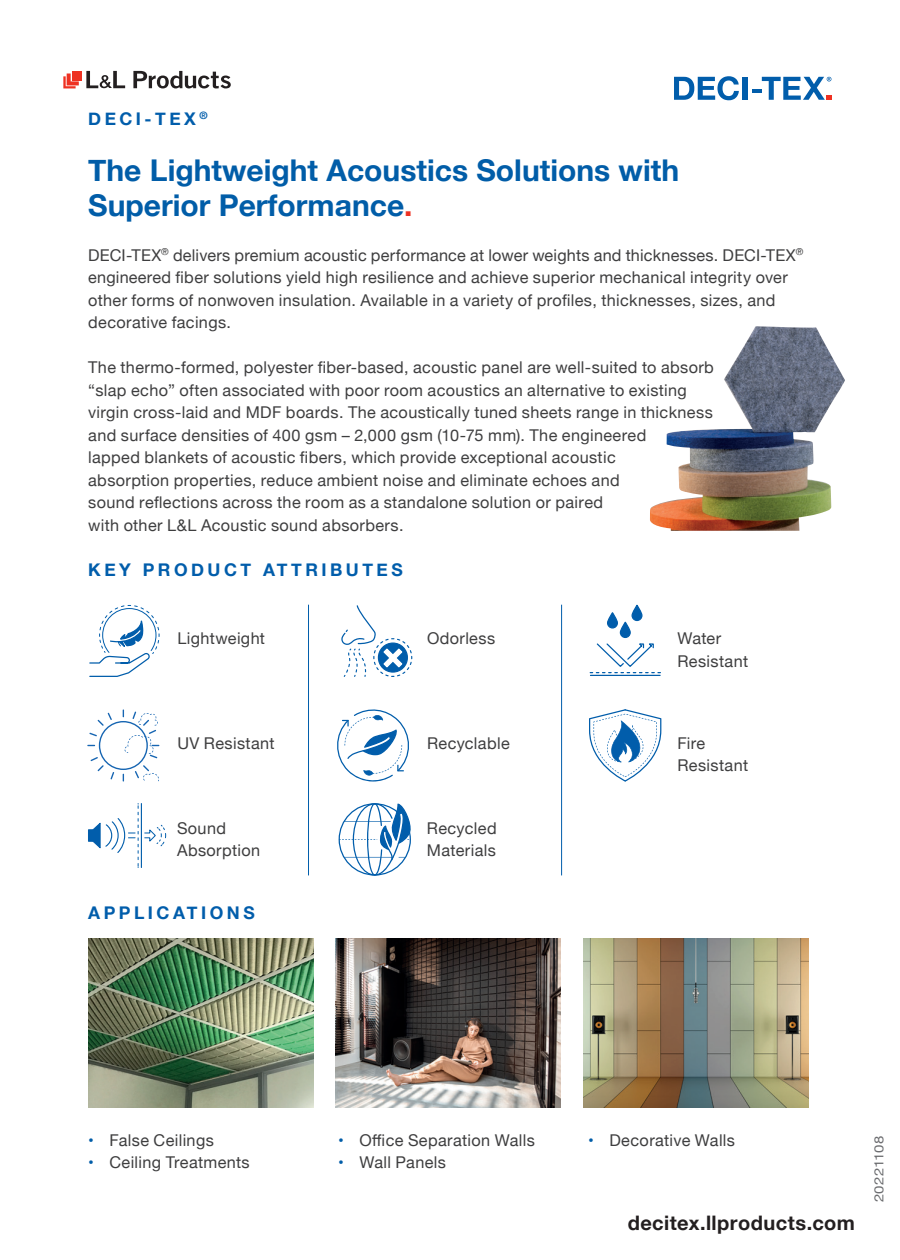
<style>
.page{position:relative;width:900px;height:1260px;background:#fff}
.page>*{position:absolute;margin:0;border:0;box-sizing:border-box;transform-origin:0 0}
.t1{font:700 30px/35px "Helvetica Neue";color:#015da8}
.t2{font:700 20px "Helvetica Neue";letter-spacing:.02em;color:#231f20}
.t3{font:700 17.5px "Helvetica Neue";letter-spacing:.2em;color:#015dab}
.t4{font:16.25px/22.5px "Helvetica Neue";letter-spacing:.02em;color:#3e3e3f}
.t5{font:12.75px "Helvetica Neue";letter-spacing:.01em;color:#6c6d70;scale:1.17 1}
.s1{color:#ee3122}
.s2{color:#015da8}
</style>
<div class="page">
<img style="left:650px;top:326px;width:195px;height:205px">
<img style="left:583px;top:938px;width:225px;height:170px">
<img style="left:88px;top:938px;width:225px;height:170px">
<img style="left:336px;top:938px;width:225px;height:170px">
<svg style="left:133px;top:71px;width:98px;height:17px"></svg>
<svg style="left:86px;top:71px;width:39px;height:17px"></svg>
<div style="left:72px;top:71px;width:10px;height:9px;background:#ee3122"></div>
<svg style="left:63px;top:74px;width:16px;height:14px"></svg>
<svg style="left:674px;top:76px;width:65px;height:24px"></svg>
<div style="left:743px;top:77px;width:5px;height:23px;background:#015dab"></div>
<svg style="left:752px;top:77px;width:80px;height:23px"></svg>
<hr style="left:308px;top:605px;width:1px;height:270px;background:#015dab">
<hr style="left:561px;top:605px;width:1px;height:270px;background:#015dab">
<svg style="left:89px;top:605px;width:71px;height:72px"></svg>
<svg style="left:341px;top:605px;width:72px;height:72px"></svg>
<hr style="left:590px;top:675px;width:70px;height:1px;background:#015dab">
<svg style="left:590px;top:643px;width:70px;height:30px"></svg>
<div style="left:620px;top:622px;width:10px;height:15px;background:#015dab;border-radius:5px"></div>
<div style="left:620px;top:622px;width:11px;height:16px;border:1px solid #015dab;border-radius:5px"></div>
<div style="left:608px;top:613px;width:9px;height:15px;background:#015dab;border-radius:5px"></div>
<div style="left:607px;top:612px;width:11px;height:17px;border:1px solid #015dab;border-radius:5px"></div>
<div style="left:632px;top:605px;width:10px;height:15px;background:#015dab;border-radius:5px"></div>
<div style="left:631px;top:605px;width:12px;height:16px;border:1px solid #015dab;border-radius:5px"></div>
<div style="left:88px;top:830px;width:5px;height:12px;background:#015dab"></div>
<svg style="left:92px;top:804px;width:75px;height:64px"></svg>
<svg style="left:337px;top:709px;width:72px;height:73px"></svg>
<svg style="left:339px;top:803px;width:72px;height:73px"></svg>
<svg style="left:589px;top:709px;width:72px;height:73px"></svg>
<svg style="left:87px;top:709px;width:72px;height:73px"></svg>
<p class="t3" style="left:88px;top:105px;width:121px">DECI-TEX <sup>®</sup></p>
<h1 class="t1" style="left:88px;top:153px;width:592px">The Lightweight Acoustics Solutions with<br>Superior Performance<span class="s1">.</span></h1>
<p class="t4" style="left:88px;top:244px;width:717px">DECI-TEX<sup>®</sup> delivers premium acoustic performance at lower weights and thicknesses. DECI-TEX<sup>® </sup>engineered fiber solutions yield high resilience and achieve superior mechanical integrity over other forms of nonwoven insulation. Available in a variety of profiles, thicknesses, sizes, and decorative facings.</p>
<p class="t4" style="left:88px;top:357px;width:627px">The thermo-formed, polyester fiber-based, acoustic panel are well-suited to absorb “slap echo” often associated with poor room acoustics an alternative to existing virgin cross-laid and MDF boards. The acoustically tuned sheets range in thickness and surface densities of 400 gsm – 2,000 gsm (10-75 mm). The engineered<br>lapped blankets of acoustic fibers, which provide exceptional acoustic<br>absorption properties, reduce ambient noise and eliminate echoes and<br>sound reflections across the room as a standalone solution or paired<br>with other L&amp;L Acoustic sound absorbers.</p>
<p class="t3" style="left:88px;top:556px;width:316px">KEY PRODUCT ATTRIBUTES</p>
<p class="t4" style="left:177px;top:628px;width:89px">Lightweight</p>
<p class="t4" style="left:427px;top:628px;width:70px">Odorless</p>
<p class="t4" style="left:177px;top:733px;width:99px">UV Resistant</p>
<p class="t4" style="left:177px;top:817px;width:85px">Sound<br>Absorption</p>
<p class="t3" style="left:88px;top:899px;width:168px">APPLICATIONS</p>
<p class="t4" style="left:427px;top:733px;width:84px">Recyclable</p>
<p class="t4" style="left:427px;top:817px;width:71px">Recycled<br>Materials</p>
<p class="t4" style="left:677px;top:628px;width:72px">Water<br>Resistant</p>
<p class="t4" style="left:677px;top:733px;width:72px">Fire<br>Resistant</p>
<p class="t4" style="left:88px;top:1129px;width:127px"><span class="s2">•</span> False Ceilings</p>
<p class="t4" style="left:88px;top:1152px;width:163px"><span class="s2">•</span> Ceiling Treatments</p>
<p class="t4" style="left:338px;top:1129px;width:198px"><span class="s2">•</span> Office Separation Walls</p>
<p class="t4" style="left:338px;top:1152px;width:109px"><span class="s2">•</span> Wall Panels</p>
<p class="t4" style="left:588px;top:1129px;width:148px"><span class="s2">•</span> Decorative Walls</p>
<p class="t2" style="left:628px;top:1207px;width:229px">decitex.llproducts.com</p>
<p class="t5" style="left:870px;top:1202px;width:58px;rotate:-90deg">20221108</p>
</div>
